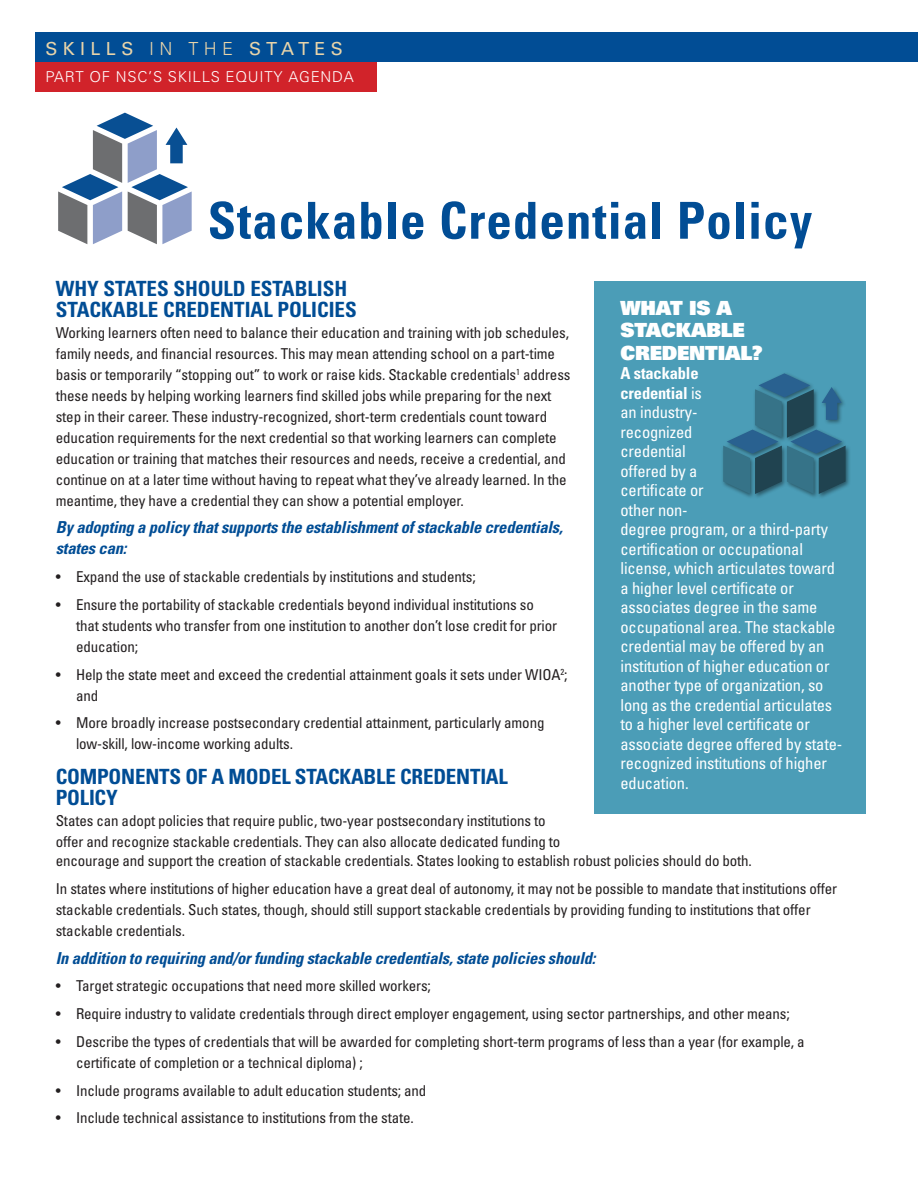
<style>
.page{position:relative;width:918px;height:1188px;background:#fff}
.page>*{position:absolute;margin:0;border:0;box-sizing:border-box;transform-origin:0 0}
.t1{font:700 condensed 51px "Univers";letter-spacing:.02em;color:#014d95}
.WORK_HEAD{font:700 condensed 21px/21px "Univers";letter-spacing:-.005em;color:#014d95}
.t2{font:900 19.5px/22.5px "Univers";letter-spacing:-.01em;color:#fff}
.t3{font:18px "Univers";letter-spacing:.3em;color:#e9d4a9}
.Main_body{font:condensed 16.5px/19.5px "Univers";letter-spacing:-.01em;color:#fff}
.Main_body-2{font:italic 700 condensed 16.5px/21px "Univers";letter-spacing:-.01em;color:#014d95}
.head_3{font:italic 700 condensed 16.5px "Univers";letter-spacing:-.01em;color:#014d95}
.Main_body-3{font:condensed 15px/21px "Univers";letter-spacing:-.01em;color:#231f20}
.t4{font:300 15px "Univers";letter-spacing:.05em;color:#fff}
.s1{font-weight:300}
.s2{font-weight:700}
</style>
<div class="page">
<svg style="left:58px;top:113px;width:134px;height:131px"></svg>
<div style="left:594px;top:282px;width:272px;height:532px;background:#4b9db7"></div>
<div style="left:721px;top:371px;width:130px;height:128px;background:#231f20;opacity:.5"></div>
<svg style="left:723px;top:373px;width:123px;height:121px"></svg>
<div style="left:36px;top:62px;width:341px;height:30px;background:#d1232a"></div>
<div style="left:36px;top:32px;width:882px;height:30px;background:#014d95"></div>
<p class="t3" style="left:45px;top:38px;width:299px">SKILLS <span class="s1">IN THE</span> STATES</p>
<p class="t4" style="left:45px;top:68px;width:310px">PART OF NSC’S SKILLS EQUITY AGENDA</p>
<p class="t1" style="left:208px;top:189px;width:606px">Stackable Credential Policy</p>
<p class="WORK_HEAD" style="left:56px;top:278px;width:302px">WHY STATES SHOULD ESTABLISH<br>STACKABLE CREDENTIAL POLICIES</p>
<p class="Main_body-3" style="left:56px;top:322px;width:516px">Working learners often need to balance their education and training with job schedules, family needs, and financial resources. This may mean attending school on a part-time basis or temporarily “stopping out” to work or raise kids. Stackable credentials<sup>1</sup> address these needs by helping working learners find skilled jobs while preparing for the next step in their career. These industry-recognized, short-term credentials count toward education requirements for the next credential so that working learners can complete education or training that matches their resources and needs, receive a credential, and continue on at a later time without having to repeat what they’ve already learned. In the meantime, they have a credential they can show a potential employer.</p>
<p class="Main_body-2" style="left:56px;top:517px;width:508px">By adopting a policy that supports the establishment of stackable credentials, states can:</p>
<p class="Main_body-3" style="left:56px;top:566px;width:421px">• Expand the use of stackable credentials by institutions and students;</p>
<p class="Main_body-3" style="left:76px;top:594px;width:483px;text-indent:-20px">• Ensure the portability of stackable credentials beyond individual institutions so that students who transfer from one institution to another don’t lose credit for prior education;</p>
<p class="Main_body-3" style="left:76px;top:664px;width:493px;text-indent:-20px">• Help the state meet and exceed the credential attainment goals it sets under WIOA<sup>2</sup>; and</p>
<p class="Main_body-3" style="left:76px;top:712px;width:470px;text-indent:-20px">• More broadly increase postsecondary credential attainment, particularly among low-skill, low-income working adults.</p>
<p class="WORK_HEAD" style="left:56px;top:766px;width:454px">COMPONENTS OF A MODEL STACKABLE CREDENTIAL<br>POLICY</p>
<p class="Main_body-3" style="left:56px;top:810px;width:506px">States can adopt policies that require public, two-year postsecondary institutions to offer and recognize stackable credentials. They can also allocate dedicated funding to</p>
<p class="t2" style="left:621px;top:296px;width:144px">WHAT IS A<br>STACKABLE<br>CREDENTIAL?</p>
<p class="Main_body" style="left:621px;top:363px;width:223px"><span class="s2">A stackable<br>credential</span> is<br>an industry-<br>recognized<br>credential<br>offered by a<br>certificate or<br>other non-<br>degree program, or a third-party certification or occupational license, which articulates toward a higher level certificate or associates degree in the same occupational area. The stackable credential may be offered by an institution of higher education or another type of organization, so long as the credential articulates to a higher level certificate or associate degree offered by state&shy;recognized institutions of higher education.</p>
<p class="Main_body-3" style="left:56px;top:850px;width:698px">encourage and support the creation of stackable credentials. States looking to establish robust policies should do both.</p>
<p class="Main_body-3" style="left:56px;top:878px;width:783px">In states where institutions of higher education have a great deal of autonomy, it may not be possible to mandate that institutions offer stackable credentials. Such states, though, should still support stackable credentials by providing funding to institutions that offer stackable credentials.</p>
<p class="head_3" style="left:56px;top:948px;width:541px">In addition to requiring and/or funding stackable credentials, state policies should:</p>
<p class="Main_body-3" style="left:56px;top:975px;width:377px">• Target strategic occupations that need more skilled workers;</p>
<p class="Main_body-3" style="left:56px;top:1003px;width:735px">• Require industry to validate credentials through direct employer engagement, using sector partnerships, and other means;</p>
<p class="Main_body-3" style="left:76px;top:1031px;width:730px;text-indent:-20px">• Describe the types of credentials that will be awarded for completing short-term programs of less than a year (for example, a certificate of completion or a technical diploma) ;</p>
<p class="Main_body-3" style="left:56px;top:1080px;width:372px">• Include programs available to adult education students; and</p>
<p class="Main_body-3" style="left:56px;top:1107px;width:360px">• Include technical assistance to institutions from the state.</p>
</div>
